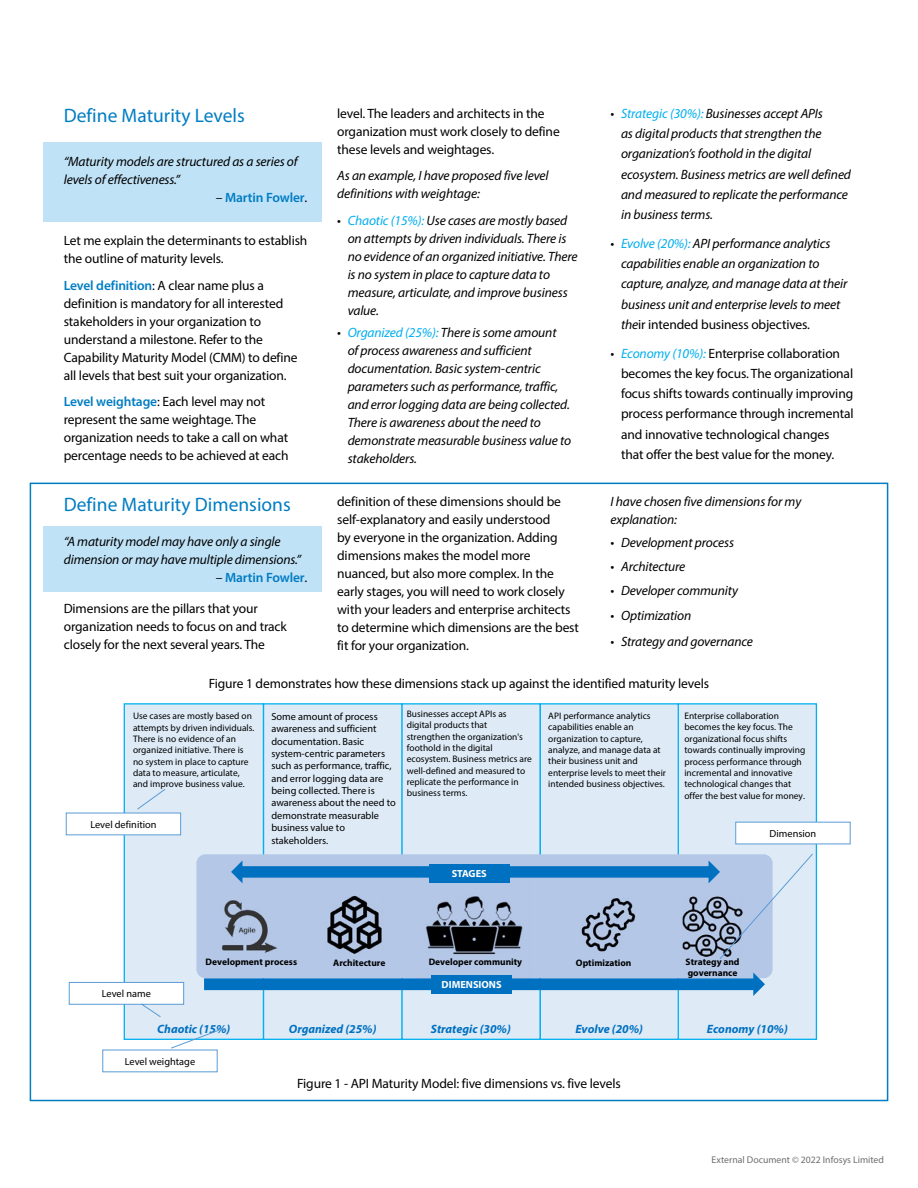
<style>
.page{position:relative;width:918px;height:1188px;background:#fff}
.page>*{position:absolute;margin:0;border:0;box-sizing:border-box;transform-origin:0 0}
.t1{font:19.5px "Myriad Pro";color:#007dc3}
.t2{font:13.5px/18px "Myriad Pro";letter-spacing:-.01em;color:#000}
.t3{font:italic 13.5px/18px "Myriad Pro";letter-spacing:-.01em;color:#000}
.t4{font:600 13.5px "Myriad Pro";letter-spacing:-.01em;color:#007cc3}
.t5{font:italic 700 12px "Myriad Pro";color:#0070c0}
.t6{font:10.35px/12.5px "Myriad Pro";color:#000}
.t7{font:700 10.35px "Myriad Pro";color:#fff}
.t8{font:9.75px "Myriad Pro";color:#6d6e71}
.t9{font:9.45px/11.4px "Myriad Pro";color:#000}
.t10{font:700 9.45px/11.4px "Myriad Pro";color:#000}
.s1{font-weight:400;color:#000}
.s2{font-weight:600;color:#007dc3}
.s3{font-style:normal}
.s4{color:#00aeef}
.s5{font-style:italic}
.s6{font-style:italic;color:#00aeef}
</style>
<div class="page">
<div style="left:44px;top:142px;width:278px;height:80px;background:#c0e2f7"></div>
<div style="left:44px;top:526px;width:278px;height:65px;background:#c0e2f7"></div>
<div style="left:678px;top:704px;width:138px;height:335px;background:#deebf7"></div>
<div style="left:678px;top:703px;width:139px;height:337px;border:1px solid #00b0f0"></div>
<div style="left:540px;top:704px;width:138px;height:335px;background:#deebf7"></div>
<div style="left:540px;top:703px;width:139px;height:337px;border:1px solid #00b0f0"></div>
<div style="left:402px;top:704px;width:138px;height:335px;background:#deebf7"></div>
<div style="left:263px;top:704px;width:139px;height:335px;background:#deebf7"></div>
<div style="left:263px;top:703px;width:140px;height:337px;border:1px solid #00b0f0"></div>
<div style="left:124px;top:704px;width:139px;height:335px;background:#deebf7"></div>
<div style="left:124px;top:703px;width:140px;height:337px;border:1px solid #00b0f0"></div>
<div style="left:196px;top:854px;width:577px;height:124px;background:#b4c7e7;border-radius:9px"></div>
<img style="left:221px;top:900px;width:10px;height:51px">
<svg style="left:204px;top:972px;width:561px;height:24px"></svg>
<div style="left:431px;top:975px;width:81px;height:19px;background:#0070c0"></div>
<svg style="left:102px;top:1029px;width:118px;height:44px"></svg>
<svg style="left:68px;top:981px;width:117px;height:37px"></svg>
<svg style="left:65px;top:788px;width:117px;height:48px"></svg>
<svg style="left:231px;top:821px;width:620px;height:139px"></svg>
<h1 class="t1" style="left:64px;top:104px;width:183px">Define Maturity Levels</h1>
<p class="t3" style="left:64px;top:152px;width:235px">“Maturity models are structured as a series of levels of effectiveness.”</p>
<p class="t4" style="left:216px;top:189px;width:93px"><span class="s1">–</span> Martin Fowler<span class="s1">.</span></p>
<p class="t2" style="left:64px;top:232px;width:245px">Let me explain the determinants to establish the outline of maturity levels.</p>
<p class="t2" style="left:64px;top:276px;width:235px"><span class="s2">Level definition</span>: A clear name plus a definition is mandatory for all interested stakeholders in your organization to understand a milestone. Refer to the Capability Maturity Model (CMM) to define all levels that best suit your organization.</p>
<p class="t2" style="left:64px;top:393px;width:226px"><span class="s2">Level weightage</span>: Each level may not represent the same weightage. The organization needs to take a call on what percentage needs to be achieved at each</p>
<h1 class="t1" style="left:64px;top:492px;width:229px">Define Maturity Dimensions</h1>
<p class="t3" style="left:64px;top:532px;width:239px">“A maturity model may have only a single dimension or may have multiple dimensions.”</p>
<p class="t4" style="left:216px;top:569px;width:93px"><span class="s1">–</span> Martin Fowler<span class="s1">.</span></p>
<p class="t2" style="left:64px;top:599px;width:225px">Dimensions are the pillars that your organization needs to focus on and track closely for the next several years. The</p>
<p class="t2" style="left:337px;top:104px;width:224px">level. The leaders and architects in the organization must work closely to define these levels and weightages.</p>
<p class="t3" style="left:337px;top:167px;width:213px">As an example, I have proposed five level definitions with weightage:</p>
<p class="t3" style="left:348px;top:211px;width:231px;text-indent:-11px"><span class="s3">•</span> <span class="s4">Chaotic (15%):</span> Use cases are mostly based on attempts by driven individuals. There is no evidence of an organized initiative. There is no system in place to capture data to measure, articulate, and improve business value.</p>
<p class="t3" style="left:348px;top:323px;width:225px;text-indent:-11px">• <span class="s4">Organized (25%):</span> There is some amount<br>of process awareness and sufficient documentation. Basic system-centric parameters such as performance, traffic, and error logging data are being collected.<br>There is awareness about the need to demonstrate measurable business value to stakeholders.</p>
<p class="t3" style="left:621px;top:103px;width:231px;line-height:20.2px;text-indent:-11px">• <span class="s4">Strategic (30%):</span> Businesses accept APIs<br>as digital products that strengthen the organization’s foothold in the digital ecosystem. Business metrics are well defined and measured to replicate the performance in business terms.</p>
<p class="t3" style="left:621px;top:233px;width:228px;line-height:20.2px;text-indent:-11px">• <span class="s4">Evolve (20%):</span> API performance analytics capabilities enable an organization to capture, analyze, and manage data at their business unit and enterprise levels to meet the<span class="s3">ir intended business objectives.</span></p>
<p class="t2" style="left:621px;top:343px;width:234px;line-height:20.2px;text-indent:-11px"><span class="s5">•</span> <span class="s6">Economy (10%):</span> Enterprise collaboration becomes the key focus. The organizational focus shifts towards continually improving process performance through incremental and innovative technological changes that offer the best value for the money.</p>
<p class="t2" style="left:337px;top:493px;width:243px">definition of these dimensions should be self-explanatory and easily understood<br>by everyone in the organization. Adding dimensions makes the model more nuanced, but also more complex. In the early stages, you will need to work closely with your leaders and enterprise architects to determine which dimensions are the best fit for your organization.</p>
<p class="t3" style="left:611px;top:493px;width:192px">I have chosen five dimensions for my explanation:</p>
<p class="t3" style="left:611px;top:533px;width:125px">• Development process</p>
<p class="t3" style="left:611px;top:557px;width:76px">• Architecture</p>
<p class="t3" style="left:611px;top:582px;width:129px">• Developer community</p>
<p class="t3" style="left:611px;top:606px;width:82px">• Optimization</p>
<p class="t3" style="left:611px;top:633px;width:144px">• Strategy and governance</p>
<p class="t2" style="left:209px;top:674px;width:502px">Figure 1 demonstrates how these dimensions stack up against the identified maturity levels</p>
<p class="t9" style="left:133px;top:710px;width:123px">Use cases are mostly based on attempts by driven individuals.<br>There is no evidence of an organized initiative. There is no system in place to capture data to measure, articulate, and improve business value.</p>
<p class="t6" style="left:271px;top:710px;width:126px">Some amount of process awareness and sufficient documentation. Basic system-centric parameters such as performance, traffic, and error logging data are being collected. There is awareness about the need to demonstrate measurable business value to stakeholders.</p>
<p class="t9" style="left:407px;top:708px;width:127px">Businesses accept APIs as digital products that strengthen the organization's foothold in the digital ecosystem. Business metrics are well-defined and measured to replicate the performance in business terms.</p>
<p class="t9" style="left:548px;top:710px;width:119px">API performance analytics capabilities enable an organization to capture, analyze, and manage data at their business unit and enterprise levels to meet their intended business objectives.</p>
<p class="t9" style="left:684px;top:710px;width:122px">Enterprise collaboration becomes the key focus. The organizational focus shifts towards continually improving process performance through incremental and innovative technological changes that offer the best value for money.</p>
<p class="t6" style="left:90px;top:818px;width:68px">Level definition</p>
<p class="t6" style="left:770px;top:827px;width:48px">Dimension</p>
<p class="t6" style="left:102px;top:987px;width:51px">Level name</p>
<p class="t7" style="left:452px;top:867px;width:37px">STAGES</p>
<p class="t10" style="left:206px;top:956px;width:93px">Development process</p>
<p class="t10" style="left:333px;top:957px;width:54px">Architecture</p>
<p class="t10" style="left:429px;top:956px;width:95px">Developer community</p>
<p class="t10" style="left:576px;top:956px;width:57px">Optimization</p>
<p class="t10" style="left:686px;top:956px;width:55px">Strategy and governance</p>
<p class="t7" style="left:442px;top:978px;width:62px">DIMENSIONS</p>
<p class="t5" style="left:157px;top:1021px;width:75px">Chaotic (15%)</p>
<p class="t5" style="left:289px;top:1021px;width:89px">Organized (25%)</p>
<p class="t5" style="left:431px;top:1021px;width:82px">Strategic (30%)</p>
<p class="t5" style="left:575px;top:1021px;width:69px">Evolve (20%)</p>
<p class="t5" style="left:707px;top:1021px;width:82px">Economy (10%)</p>
<p class="t6" style="left:125px;top:1055px;width:72px">Level weightage</p>
<p class="t2" style="left:297px;top:1074px;width:325px">Figure 1 - API Maturity Model: five dimensions vs. five levels</p>
<p class="t8" style="left:712px;top:1154px;width:174px">External Document © 2022 Infosys Limited</p>
</div>
